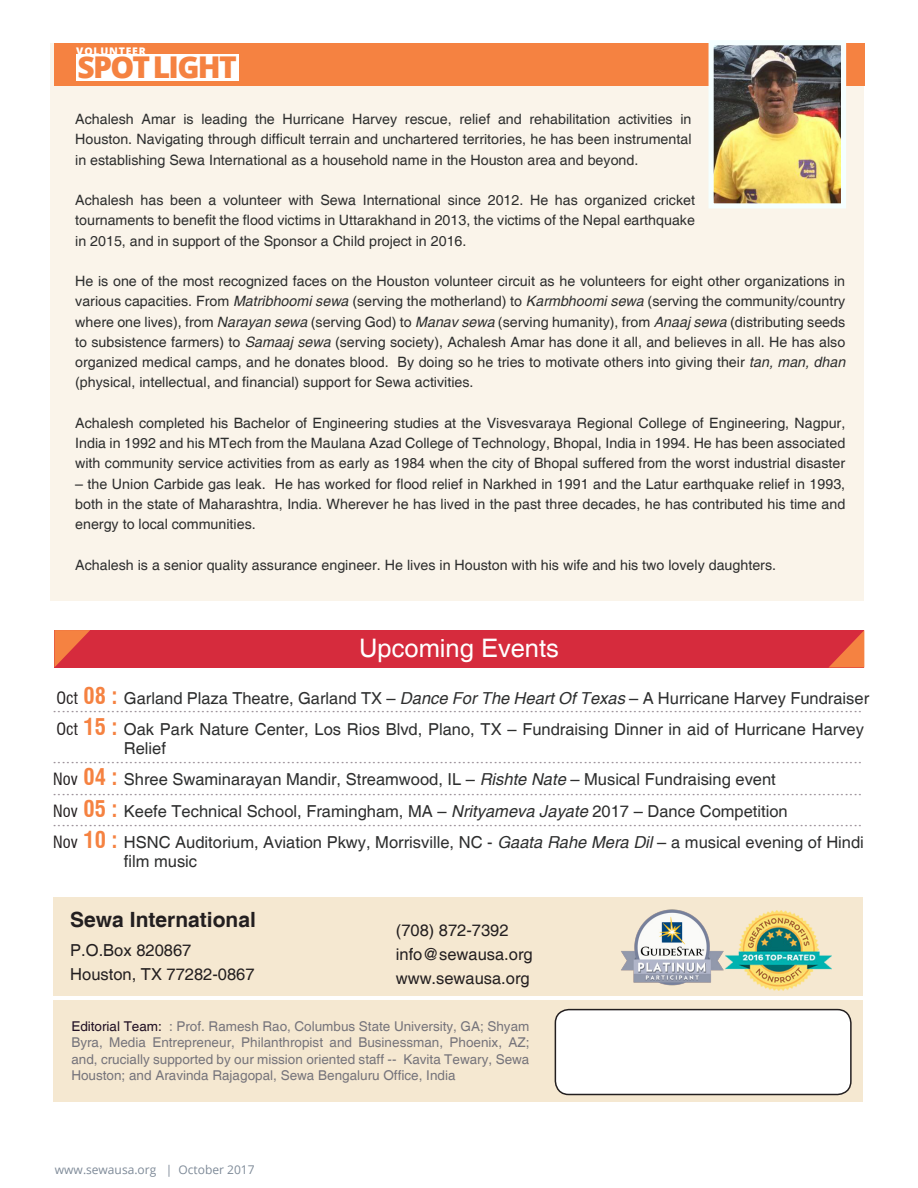
<style>
.page{position:relative;width:918px;height:1188px;background:#fff}
.page>*{position:absolute;margin:0;border:0;box-sizing:border-box;transform-origin:0 0}
.t1{font:800 30px "Open Sans";letter-spacing:-.055em;color:#f58241}
.t2{font:25.5px "Helvetica";color:#fff}
.t3{font:700 21px "Helvetica";color:#231f20}
.t4{font:18px "Times New Roman";color:#9b9098}
.t5{font:16.5px/19.5px "Helvetica";color:#2d2e2e}
.t6{font:16.5px "Helvetica";color:#231f20}
.t7{font:14.25px/20.2px "Helvetica";color:#2d2e2e;text-align:justify}
.t8{font:13.5px/16.5px "Helvetica";color:#76747b;text-align:justify}
.t9{font:12px "Open Sans";color:#7e8a98}
.t10{font:800 10.5px "Open Sans";letter-spacing:.075em;color:#fff}
.s1{font-style:italic}
.s2{font-family:"Swiss 721 BT";font-stretch:condensed;color:#231f20}
.s3{font-family:"Swiss 721 BT";font-weight:700;font-stretch:condensed;font-size:22.5px;color:#f58241}
.s4{color:#200f23}
</style>
<div class="page">
<div style="left:51px;top:43px;width:813px;height:558px;background:#faf4ea"></div>
<div style="left:54px;top:43px;width:810px;height:42px;background:#f58241"></div>
<div style="left:76px;top:54px;width:163px;height:27px;background:#fff"></div>
<img style="left:715px;top:46px;width:125px;height:157px">
<div style="left:709px;top:40px;width:137px;height:169px;border:5px solid #f5ffff"></div>
<div style="left:54px;top:630px;width:810px;height:37px;background:#d62b3d"></div>
<svg style="left:54px;top:630px;width:36px;height:37px"></svg>
<svg style="left:829px;top:630px;width:35px;height:37px"></svg>
<div style="left:53px;top:897px;width:810px;height:99px;background:#f5e8d1"></div>
<div style="left:53px;top:1001px;width:810px;height:101px;background:#f5e8d1"></div>
<img style="left:726px;top:911px;width:106px;height:79px">
<img style="left:621px;top:910px;width:105px;height:76px">
<div style="left:555px;top:1010px;width:296px;height:84px;background:#fff;border-radius:14px"></div>
<div style="left:555px;top:1009px;width:297px;height:86px;border:2px solid #231f20;border-radius:14px"></div>
<p class="t10" style="left:76px;top:43px;width:71px">VOLUNTEER</p>
<p class="t1" style="left:77px;top:45px;width:161px">SPOTLIGHT</p>
<p class="t7" style="left:75px;top:110px;width:618px">Achalesh Amar is leading the Hurricane Harvey rescue, relief and rehabilitation activities in Houston. Navigating through difficult terrain and unchartered territories, he has been instrumental in establishing Sewa International as a household name in the Houston area and beyond.</p>
<p class="t7" style="left:75px;top:191px;width:621px">Achalesh has been a volunteer with Sewa International since 2012. He has organized cricket tournaments to benefit the flood victims in Uttarakhand in 2013, the victims of the Nepal earthquake in 2015, and in support of the Sponsor a Child project in 2016.</p>
<p class="t7" style="left:75px;top:272px;width:772px">He is one of the most recognized faces on the Houston volunteer circuit as he volunteers for eight other organizations in various capacities. From <span class="s1">Matribhoomi sewa</span> (serving the motherland) to <span class="s1">Karmbhoomi sewa</span> (serving the community/country where one lives), from <span class="s1">Narayan sewa</span> (serving God) to <span class="s1">Manav sewa</span> (serving humanity), from <span class="s1">Anaaj sewa</span> (distributing seeds to subsistence farmers) to <span class="s1">Samaaj sewa</span> (serving society), Achalesh Amar has done it all, and believes in all. He has also organized medical camps, and he donates blood. By doing so he tries to motivate others into giving their <span class="s1">tan, man, dhan </span>(physical, intellectual, and financial) support for Sewa activities.</p>
<p class="t7" style="left:75px;top:413px;width:772px">Achalesh completed his Bachelor of Engineering studies at the Visvesvaraya Regional College of Engineering, Nagpur, India in 1992 and his MTech from the Maulana Azad College of Technology, Bhopal, India in 1994. He has been associated with community service activities from as early as 1984 when the city of Bhopal suffered from the worst industrial disaster</p>
<p class="t7" style="left:75px;top:474px;width:772px">– the Union Carbide gas leak. He has worked for flood relief in Narkhed in 1991 and the Latur earthquake relief in 1993, both in the state of Maharashtra, India. Wherever he has lived in the past three decades, he has contributed his time and energy to local communities.</p>
<p class="t7" style="left:75px;top:555px;width:702px">Achalesh is a senior quality assurance engineer. He lives in Houston with his wife and his two lovely daughters.</p>
<p class="t2" style="left:359px;top:633px;width:201px">Upcoming Events</p>
<p class="t5" style="left:57px;top:689px;width:814px"><span class="s2">Oct</span> <span class="s3">08 :</span> Garland Plaza Theatre, Garland TX – <span class="s1">Dance For The Heart Of Texas</span> – A Hurricane Harvey Fundraiser</p>
<p class="t5" style="left:124px;top:720px;width:742px;text-indent:-67px"><span class="s2">Oct</span> <span class="s3">15 :</span> Oak Park Nature Center, Los Rios Blvd, Plano, TX – Fundraising Dinner in aid of Hurricane Harvey<br>Relief</p>
<p class="t5" style="left:53px;top:770px;width:724px"><span class="s2">Nov</span> <span class="s3">04 :</span> Shree Swaminarayan Mandir, Streamwood, IL – <span class="s1">Rishte Nate</span> – Musical Fundraising event</p>
<p class="t5" style="left:53px;top:802px;width:736px"><span class="s2">Nov</span> <span class="s3">05 :</span> Keefe Technical School, Framingham, MA – <span class="s1">Nrityameva Jayate</span> 2017 – Dance Competition</p>
<p class="t5" style="left:124px;top:833px;width:742px;text-indent:-71px"><span class="s2">Nov</span> <span class="s3">10 :</span> HSNC Auditorium, Aviation Pkwy, Morrisville, NC - <span class="s1">Gaata Rahe Mera Dil</span> – a musical evening of Hindi film music</p>
<p class="t4" style="left:52px;top:694px;width:811px">....................................................................................................................................................................................</p>
<p class="t4" style="left:52px;top:745px;width:811px">....................................................................................................................................................................................</p>
<p class="t4" style="left:52px;top:777px;width:811px">....................................................................................................................................................................................</p>
<p class="t4" style="left:52px;top:808px;width:811px">....................................................................................................................................................................................</p>
<p class="t3" style="left:70px;top:906px;width:187px">Sewa International</p>
<p class="t6" style="left:70px;top:941px;width:123px">P.O.Box 820867</p>
<p class="t6" style="left:70px;top:965px;width:186px">Houston, TX 77282-0867</p>
<p class="t6" style="left:396px;top:920px;width:114px">(708) 872-7392</p>
<p class="t6" style="left:396px;top:944px;width:138px">info@sewausa.org</p>
<p class="t6" style="left:396px;top:968px;width:135px">www.sewausa.org</p>
<p class="t8" style="left:71px;top:1018px;width:460px"><span class="s4">Editorial Team:</span> : Prof. Ramesh Rao, Columbus State University, GA; Shyam Byra, Media Entrepreneur, Philanthropist and Businessman, Phoenix, AZ; and, crucially supported by our mission oriented staff -- Kavita Tewary, Sewa Houston; and Aravinda Rajagopal, Sewa Bengaluru Office, India</p>
<p class="t9" style="left:55px;top:1162px;width:201px">www.sewausa.org | October 2017</p>
</div>
